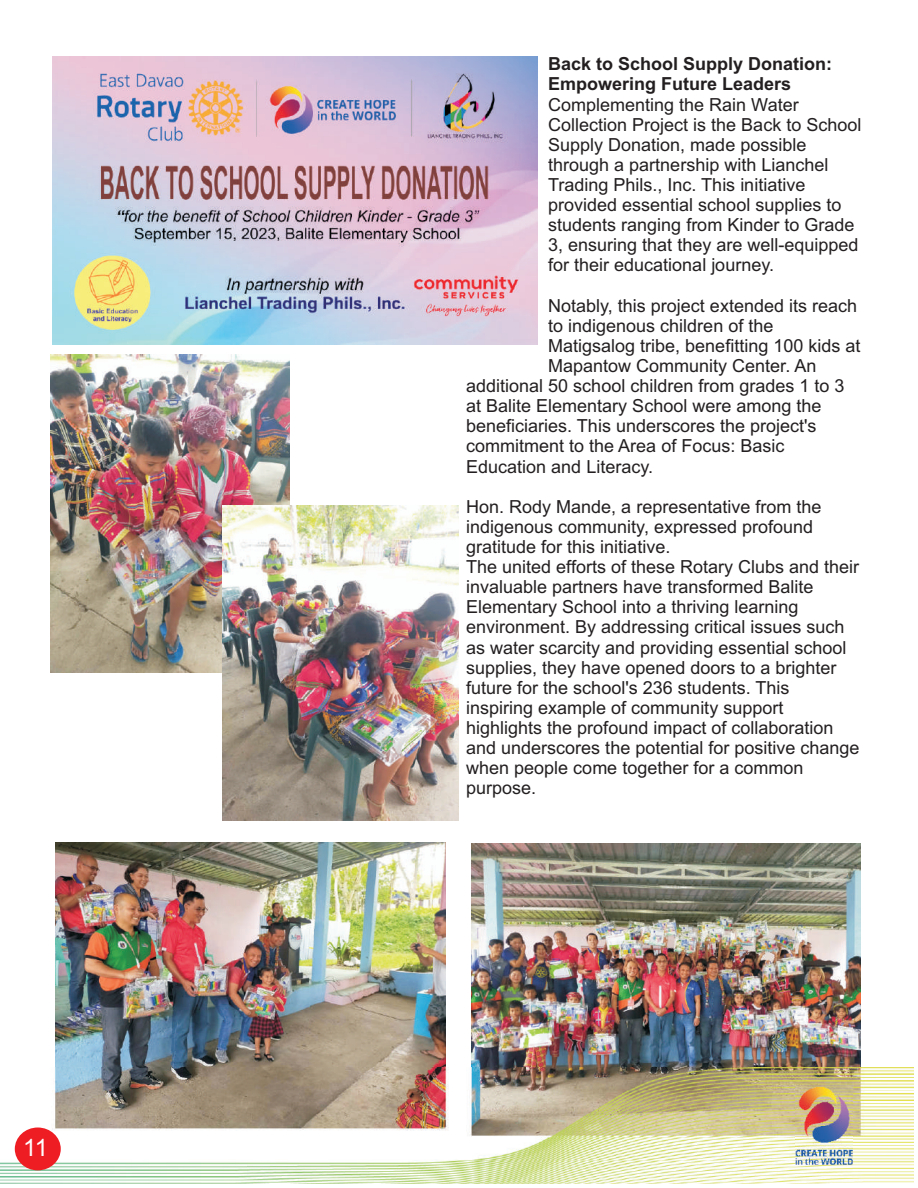
<style>
.page{position:relative;width:918px;height:1188px;background:#fff}
.page>*{position:absolute;margin:0;border:0;box-sizing:border-box;transform-origin:0 0}
.t1{font:23.85px "Arial";color:#fff}
.t2{font:18px/20.1px "Arial";color:#231f20}
.t3{font:700 18px/20.1px "Arial";color:#231f20}
</style>
<div class="page">
<img style="left:52px;top:56px;width:485px;height:289px">
<img style="left:472px;top:844px;width:388px;height:223px">
<img style="left:56px;top:843px;width:390px;height:224px">
<img style="left:51px;top:355px;width:238px;height:317px">
<img style="left:222px;top:505px;width:237px;height:316px">
<img style="left:0;top:1067px;width:914px;height:117px">
<div style="left:15px;top:1128px;width:46px;height:42px;background:#ee1d23;border-radius:50%"></div>
<img style="left:796px;top:1087px;width:57px;height:78px">
<h1 class="t1" style="left:23px;top:1139px;width:26px">11</h1>
<p class="t3" style="left:548px;top:56px;width:286px">Back to School Supply Donation:<br>Empowering Future Leaders</p>
<p class="t2" style="left:548px;top:96px;width:315px">Complementing the Rain Water Collection Project is the Back to School Supply Donation, made possible through a partnership with Lianchel Trading Phils., Inc. This initiative provided essential school supplies to students ranging from Kinder to Grade 3, ensuring that they are well-equipped for their educational journey.</p>
<p class="t2" style="left:548px;top:297px;width:310px">Notably, this project extended its reach</p>
<p class="t2" style="left:548px;top:317px;width:227px">to indigenous children of the</p>
<p class="t2" style="left:548px;top:337px;width:314px">Matigsalog tribe, benefitting 100 kids at</p>
<p class="t2" style="left:548px;top:357px;width:270px">Mapantow Community Center. An</p>
<p class="t2" style="left:466px;top:377px;width:380px">additional 50 school children from grades 1 to 3</p>
<p class="t2" style="left:466px;top:398px;width:357px">at Balite Elementary School were among the</p>
<p class="t2" style="left:466px;top:418px;width:352px">beneficiaries. This underscores the project's</p>
<p class="t2" style="left:466px;top:438px;width:320px">commitment to the Area of Focus: Basic</p>
<p class="t2" style="left:466px;top:458px;width:188px">Education and Literacy.</p>
<p class="t2" style="left:466px;top:498px;width:395px">Hon. Rody Mande, a representative from the indigenous community, expressed profound gratitude for this initiative.<br>The united efforts of these Rotary Clubs and their invaluable partners have transformed Balite Elementary School into a thriving learning environment. By addressing critical issues such as water scarcity and providing essential school supplies, they have opened doors to a brighter future for the school's 236 students. This inspiring example of community support highlights the profound impact of collaboration and underscores the potential for positive change when people come together for a common purpose.</p>
</div>
